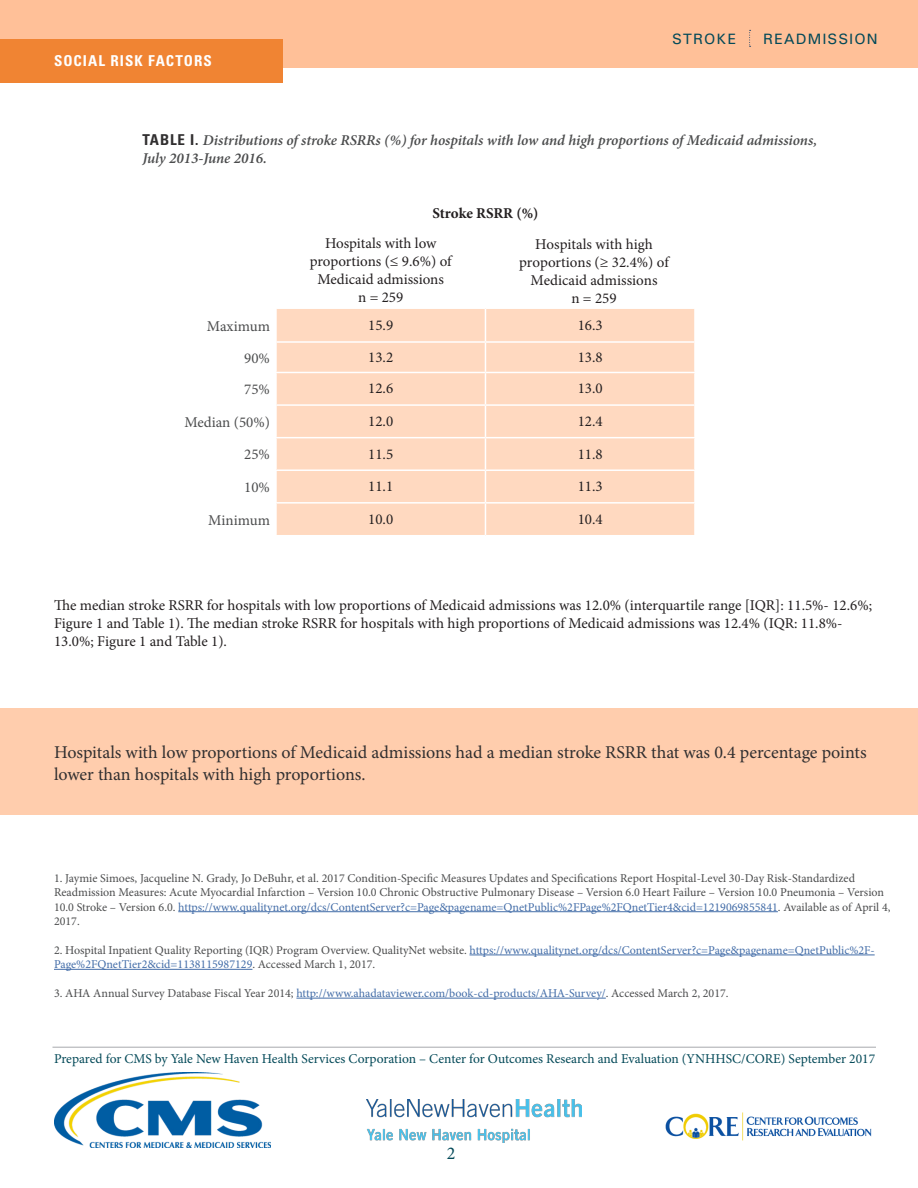
<style>
.page{position:relative;width:918px;height:1188px;background:#fff}
.page>*{position:absolute;margin:0;border:0;box-sizing:border-box;transform-origin:0 0}
.t1{font:18px/21.6px "Minion Pro";letter-spacing:-.005em;color:#312f30}
.t2{font:18px "Minion Pro";color:#034958}
.t3{font:15px/18px "Minion Pro";color:#231f20}
.t4{font:italic 600 15px/18px "Minion Pro";letter-spacing:-.005em;color:#4b4c4d}
.t5{font:15px "Minion Pro";color:#4b4c4d}
.t6{font:15px "Univers";letter-spacing:.07em;color:#034958}
.t7{font:700 condensed 15px "Univers";letter-spacing:.07em;color:#fff}
.t8{font:700 15px "Minion Pro";letter-spacing:-.005em;color:#231f20}
.t9{font:13.5px "Minion Pro";color:#034958}
.t10{font:12px/14.4px "Minion Pro";color:#4b4c4d}
.t11{font:12px/14.4px "Minion Pro";color:#436da8}
.s1{font-family:"Univers";font-weight:700;font-style:normal;font-stretch:condensed;color:#312f30}
.s2{color:#436da8}
.s3{color:#4b4c4d}
</style>
<div class="page">
<hr style="left:178px;top:911px;width:600px;height:1px;background:#436da8">
<hr style="left:470px;top:955px;width:405px;height:1px;background:#436da8">
<hr style="left:54px;top:969px;width:198px;height:1px;background:#436da8">
<hr style="left:296px;top:998px;width:310px;height:1px;background:#436da8">
<div style="left:0;top:0;width:918px;height:68px;background:#ffc098"></div>
<svg style="left:749px;top:30px;width:2px;height:17px"></svg>
<div style="left:0;top:708px;width:918px;height:106px;background:#ffcdad"></div>
<hr style="left:52px;top:1047px;width:824px;height:1px;background:#a8a9ad">
<div style="left:0;top:39px;width:283px;height:43px;background:#f08433"></div>
<div style="left:276px;top:308px;width:209px;height:34px;background:#ffd9c0"></div>
<div style="left:485px;top:308px;width:210px;height:34px;background:#ffd9c0"></div>
<div style="left:276px;top:342px;width:209px;height:30px;background:#ffd9c0"></div>
<div style="left:485px;top:342px;width:210px;height:30px;background:#ffd9c0"></div>
<div style="left:276px;top:372px;width:209px;height:33px;background:#ffd9c0"></div>
<div style="left:485px;top:372px;width:210px;height:33px;background:#ffd9c0"></div>
<div style="left:276px;top:405px;width:209px;height:33px;background:#ffd9c0"></div>
<div style="left:485px;top:405px;width:210px;height:33px;background:#ffd9c0"></div>
<div style="left:276px;top:438px;width:209px;height:32px;background:#ffd9c0"></div>
<div style="left:485px;top:438px;width:210px;height:32px;background:#ffd9c0"></div>
<div style="left:276px;top:470px;width:209px;height:33px;background:#ffd9c0"></div>
<div style="left:485px;top:470px;width:210px;height:33px;background:#ffd9c0"></div>
<div style="left:276px;top:503px;width:209px;height:33px;background:#ffd9c0"></div>
<div style="left:485px;top:503px;width:210px;height:33px;background:#ffd9c0"></div>
<hr style="left:275px;top:307px;width:210px;height:2px;background:#fff">
<hr style="left:275px;top:309px;width:2px;height:32px;background:#fff">
<hr style="left:485px;top:307px;width:211px;height:2px;background:#fff">
<hr style="left:485px;top:309px;width:1px;height:32px;background:#fff">
<hr style="left:694px;top:309px;width:2px;height:32px;background:#fff">
<hr style="left:275px;top:341px;width:210px;height:2px;background:#fff">
<hr style="left:275px;top:343px;width:2px;height:29px;background:#fff">
<hr style="left:485px;top:341px;width:211px;height:2px;background:#fff">
<svg style="left:485px;top:343px;width:1px;height:29px"></svg>
<hr style="left:694px;top:343px;width:2px;height:29px;background:#fff">
<hr style="left:275px;top:372px;width:210px;height:1px;background:#fff">
<hr style="left:275px;top:373px;width:2px;height:31px;background:#fff">
<hr style="left:485px;top:372px;width:211px;height:1px;background:#fff">
<hr style="left:485px;top:373px;width:1px;height:31px;background:#fff">
<hr style="left:694px;top:373px;width:2px;height:31px;background:#fff">
<hr style="left:275px;top:404px;width:210px;height:2px;background:#fff">
<hr style="left:275px;top:406px;width:2px;height:31px;background:#fff">
<hr style="left:485px;top:404px;width:211px;height:2px;background:#fff">
<hr style="left:485px;top:406px;width:1px;height:31px;background:#fff">
<hr style="left:694px;top:406px;width:2px;height:31px;background:#fff">
<hr style="left:275px;top:437px;width:210px;height:1px;background:#fff">
<hr style="left:275px;top:438px;width:2px;height:31px;background:#fff">
<hr style="left:485px;top:437px;width:211px;height:1px;background:#fff">
<hr style="left:485px;top:438px;width:1px;height:31px;background:#fff">
<hr style="left:694px;top:438px;width:2px;height:31px;background:#fff">
<hr style="left:275px;top:469px;width:210px;height:2px;background:#fff">
<hr style="left:275px;top:471px;width:2px;height:31px;background:#fff">
<hr style="left:485px;top:469px;width:211px;height:2px;background:#fff">
<hr style="left:485px;top:471px;width:1px;height:31px;background:#fff">
<hr style="left:694px;top:471px;width:2px;height:31px;background:#fff">
<hr style="left:275px;top:502px;width:210px;height:2px;background:#fff">
<hr style="left:275px;top:504px;width:2px;height:31px;background:#fff">
<hr style="left:485px;top:502px;width:211px;height:2px;background:#fff">
<hr style="left:485px;top:504px;width:1px;height:31px;background:#fff">
<hr style="left:694px;top:504px;width:2px;height:31px;background:#fff">
<hr style="left:275px;top:535px;width:210px;height:1px;background:#fff">
<hr style="left:485px;top:535px;width:211px;height:1px;background:#fff">
<img style="left:54px;top:1073px;width:216px;height:75px">
<img style="left:665px;top:1112px;width:207px;height:29px">
<img style="left:366px;top:1099px;width:216px;height:43px">
<p class="t7" style="left:54px;top:51px;width:159px">SOCIAL RISK FACTORS</p>
<p class="t6" style="left:672px;top:29px;width:66px">STROKE</p>
<p class="t6" style="left:763px;top:29px;width:116px">READMISSION</p>
<p class="t4" style="left:142px;top:131px;width:676px"><span class="s1">TABLE I.</span> Distributions of stroke RSRRs (%) for hospitals with low and high proportions of Medicaid admissions,<br>July 2013-June 2016.</p>
<p class="t8" style="left:432px;top:203px;width:108px">Stroke RSRR (%)</p>
<p class="t3" style="left:325px;top:235px;width:113px">Hospitals with low</p>
<p class="t3" style="left:535px;top:235px;width:119px">Hospitals with high</p>
<p class="t3" style="left:310px;top:253px;width:143px">proportions (≤ 9.6%) of</p>
<p class="t3" style="left:519px;top:253px;width:151px">proportions (≥ 32.4%) of</p>
<p class="t3" style="left:318px;top:271px;width:128px">Medicaid admissions</p>
<p class="t3" style="left:530px;top:271px;width:129px">Medicaid admissions</p>
<p class="t3" style="left:358px;top:289px;width:47px">n = 259</p>
<p class="t3" style="left:571px;top:289px;width:47px">n = 259</p>
<p class="t5" style="left:207px;top:316px;width:65px">Maximum</p>
<p class="t3" style="left:368px;top:316px;width:27px">15.9</p>
<p class="t3" style="left:578px;top:316px;width:27px">16.3</p>
<p class="t5" style="left:244px;top:348px;width:27px">90%</p>
<p class="t3" style="left:368px;top:348px;width:27px">13.2</p>
<p class="t3" style="left:578px;top:348px;width:27px">13.8</p>
<p class="t5" style="left:244px;top:379px;width:27px">75%</p>
<p class="t3" style="left:368px;top:380px;width:27px">12.6</p>
<p class="t3" style="left:578px;top:380px;width:27px">13.0</p>
<p class="t5" style="left:184px;top:412px;width:87px">Median (50%)</p>
<p class="t3" style="left:368px;top:412px;width:27px">12.0</p>
<p class="t3" style="left:578px;top:412px;width:27px">12.4</p>
<p class="t5" style="left:244px;top:445px;width:27px">25%</p>
<p class="t3" style="left:368px;top:445px;width:27px">11.5</p>
<p class="t3" style="left:578px;top:445px;width:27px">11.8</p>
<p class="t5" style="left:244px;top:477px;width:27px">10%</p>
<p class="t3" style="left:368px;top:478px;width:27px">11.1</p>
<p class="t3" style="left:578px;top:478px;width:27px">11.3</p>
<p class="t5" style="left:208px;top:510px;width:63px">Minimum</p>
<p class="t3" style="left:368px;top:510px;width:27px">10.0</p>
<p class="t3" style="left:578px;top:510px;width:27px">10.4</p>
<p class="t3" style="left:54px;top:597px;width:820px">The median stroke RSRR for hospitals with low proportions of Medicaid admissions was 12.0% (interquartile range [IQR]: 11.5%- 12.6%;<br>Figure 1 and Table 1). The median stroke RSRR for hospitals with high proportions of Medicaid admissions was 12.4% (IQR: 11.8%-<br>13.0%; Figure 1 and Table 1).</p>
<p class="t1" style="left:54px;top:742px;width:814px">Hospitals with low proportions of Medicaid admissions had a median stroke RSRR that was 0.4 percentage points lower than hospitals with high proportions.</p>
<p class="t10" style="left:54px;top:871px;width:838px">1. Jaymie Simoes, Jacqueline N. Grady, Jo DeBuhr, et al. 2017 Condition-Specific Measures Updates and Specifications Report Hospital-Level 30-Day Risk-Standardized Readmission Measures: Acute Myocardial Infarction – Version 10.0 Chronic Obstructive Pulmonary Disease – Version 6.0 Heart Failure – Version 10.0 Pneumonia – Version 10.0 Stroke – Version 6.0. <span class="s2">https://www.qualitynet.org/dcs/ContentServer?c=Page&amp;pagename=QnetPublic%2FPage%2FQnetTier4&amp;cid=1219069855841</span>. Available as of April 4, 2017.</p>
<p class="t11" style="left:54px;top:943px;width:822px"><span class="s3">2. Hospital Inpatient Quality Reporting (IQR) Program Overview. QualityNet website.</span> https://www.qualitynet.org/dcs/ContentServer?c=Page&amp;pagename=QnetPublic%2F-<br>Page%2FQnetTier2&amp;cid=1138115987129<span class="s3">. Accessed March 1, 2017.</span></p>
<p class="t10" style="left:54px;top:986px;width:676px">3. AHA Annual Survey Database Fiscal Year 2014; <span class="s2">http://www.ahadataviewer.com/book-cd-products/AHA-Survey/</span>. Accessed March 2, 2017.</p>
<p class="t9" style="left:54px;top:1049px;width:823px">Prepared for CMS by Yale New Haven Health Services Corporation – Center for Outcomes Research and Evaluation (YNHHSC/CORE) September 2017</p>
<h1 class="t2" style="left:447px;top:1141px;width:10px">2</h1>
</div>
